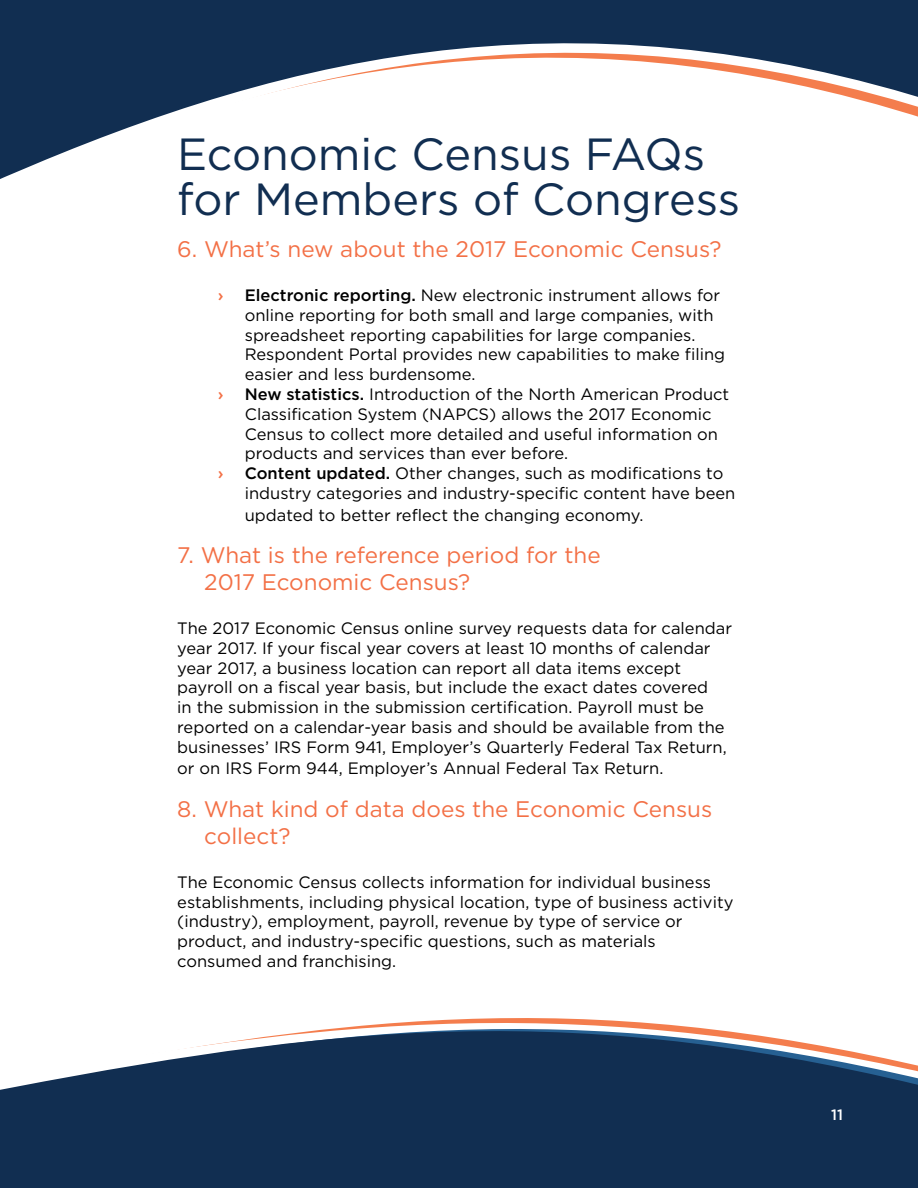
<style>
.page{position:relative;width:918px;height:1188px;background:#fff}
.page>*{position:absolute;margin:0;border:0;box-sizing:border-box;transform-origin:0 0}
.t1{font:45px/45px "Gotham";color:#112e51}
.t2{font:22.5px/27px "Gotham";color:#f37046}
.t3{font:16.5px/19.8px "Gotham";color:#000}
.t4{font:500 16.5px "Gotham";color:#f37046}
.t5{font:500 15px "Gotham";color:#fff}
.s1{font-weight:500}
</style>
<div class="page">
<svg style="left:0;top:0;width:918px;height:179px"></svg>
<svg style="left:0;top:1018px;width:918px;height:170px;fill:#112e51"></svg>
<h1 class="t1" style="left:177px;top:131px;width:564px">Economic Census FAQs for Members of Congress</h1>
<h2 class="t2" style="left:177px;top:235px;width:546px">6. What’s new about the 2017 Economic Census?</h2>
<p class="t4" style="left:218px;top:284px;width:7px">›</p>
<p class="t3" style="left:245px;top:285px;width:482px"><span class="s1">Electronic reporting.</span> New electronic instrument allows for online reporting for both small and large companies, with spreadsheet reporting capabilities for large companies.<br>Respondent Portal provides new capabilities to make filing easier and less burdensome.</p>
<p class="t4" style="left:218px;top:383px;width:7px">›</p>
<p class="t3" style="left:245px;top:384px;width:486px"><span class="s1">New statistics.</span> Introduction of the North American Product Classification System (NAPCS) allows the 2017 Economic Census to collect more detailed and useful information on products and services than ever before.</p>
<p class="t4" style="left:218px;top:463px;width:7px">›</p>
<p class="t3" style="left:245px;top:463px;width:492px"><span class="s1">Content updated.</span> Other changes, such as modifications to industry categories and industry-specific content have been</p>
<p class="t3" style="left:245px;top:505px;width:400px">updated to better reflect the changing economy.</p>
<h2 class="t2" style="left:204px;top:541px;width:398px;text-indent:-27px">7. What is the reference period for the<br>2017 Economic Census?</h2>
<p class="t3" style="left:177px;top:618px;width:556px">The 2017 Economic Census online survey requests data for calendar year 2017. If your fiscal year covers at least 10 months of calendar year 2017, a business location can report all data items except payroll on a fiscal year basis, but include the exact dates covered<br>in the submission in the submission certification. Payroll must be reported on a calendar-year basis and should be available from the businesses’ IRS Form 941, Employer’s Quarterly Federal Tax Return,</p>
<p class="t3" style="left:177px;top:758px;width:488px">or on IRS Form 944, Employer’s Annual Federal Tax Return.</p>
<h2 class="t2" style="left:204px;top:795px;width:510px;text-indent:-27px">8. What kind of data does the Economic Census collect?</h2>
<p class="t3" style="left:177px;top:872px;width:558px">The Economic Census collects information for individual business establishments, including physical location, type of business activity (industry), employment, payroll, revenue by type of service or product, and industry-specific questions, such as materials consumed and franchising.</p>
<p class="t5" style="left:831px;top:1105px;width:13px">11</p>
</div>
